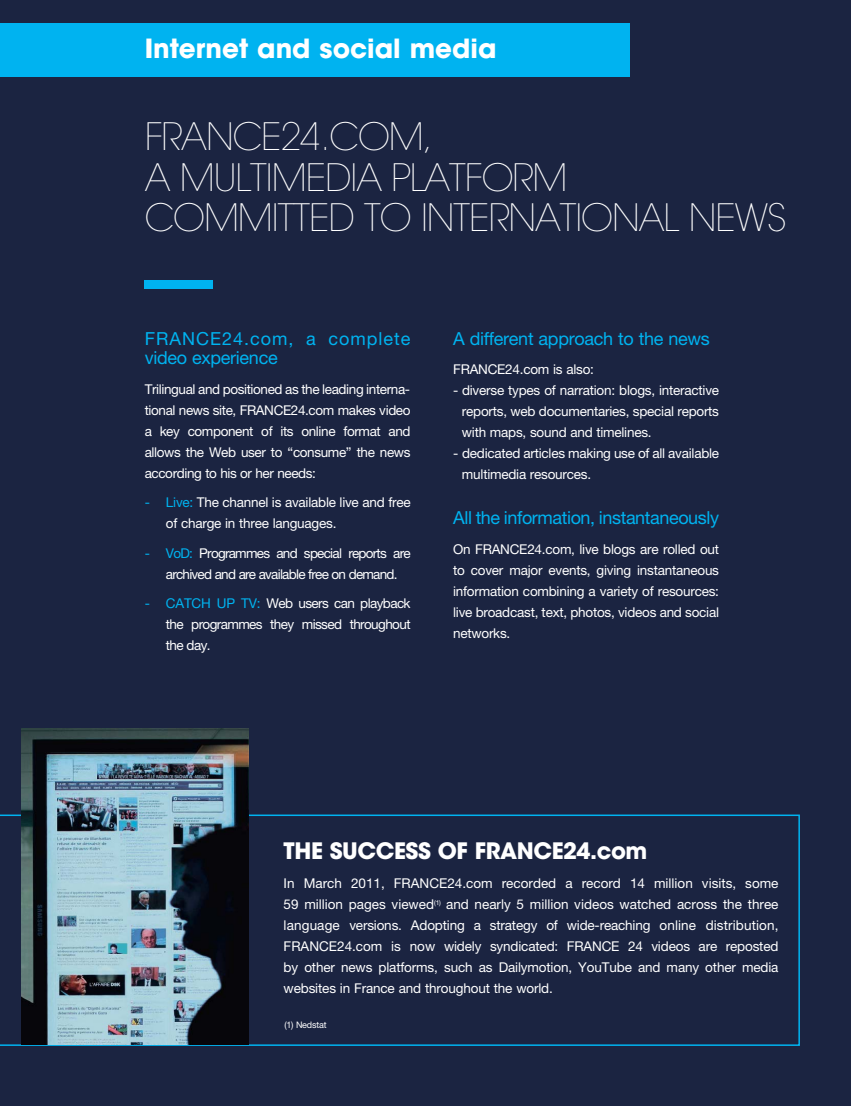
<style>
.page{position:relative;width:851px;height:1106px;background:#fff}
.page>*{position:absolute;margin:0;border:0;box-sizing:border-box;transform-origin:0 0}
.t1{font:200 37.5px/40.5px "ITC Avant Garde Std";letter-spacing:-.03em;color:#fff}
.t2{font:700 26.25px "ITC Avant Garde Std";color:#fff}
.t3{font:700 22.5px "ITC Avant Garde Std";letter-spacing:-.02em;color:#fff}
.t4{font:18px "Helvetica Neue LT Std";letter-spacing:-.015em;color:#00b3f0}
.t5{font:18px/19.5px "Helvetica Neue LT Std";letter-spacing:.055em;color:#00b3f0}
.t6{font:13.5px/21px "Helvetica Neue LT Std";letter-spacing:-.015em;color:#fff;text-align:justify}
.t7{font:13.5px/21px "Helvetica Neue LT Std";letter-spacing:-.055em;color:#fff;text-align:center}
.t8{font:9px "Helvetica Neue LT Std";letter-spacing:-.02em;color:#fff}
.s1{color:#00b3f0}
</style>
<div class="page">
<div style="left:0;top:0;width:850px;height:1105px;background:#1b2441"></div>
<div style="left:145px;top:280px;width:68px;height:9px;background:#00b3f0"></div>
<div style="left:0;top:23px;width:629px;height:53px;background:#00b3f0"></div>
<svg style="left:0;top:814px;width:799px;height:231px"></svg>
<img style="left:21px;top:728px;width:227px;height:316px">
<h2 class="t2" style="left:145px;top:36px;width:353px">Internet and social media</h2>
<h1 class="t1" style="left:145px;top:117px;width:643px">FRANCE24.COM,<br>A MULTIMEDIA PLATFORM<br>COMMITTED TO INTERNATIONAL NEWS</h1>
<h3 class="t5" style="left:145px;top:330px;width:267px">FRANCE24.com, a complete video experience</h3>
<p class="t6" style="left:145px;top:380px;width:267px">Trilingual and positioned as the leading interna&shy;tional news site, FRANCE24.com makes video a key component of its online format and allows the Web user to “consume” the news according to his or her needs:</p>
<p class="t6" style="left:166px;top:493px;width:246px;text-indent:-21px"><span class="s1">- Live:</span> The channel is available live and free of charge in three languages.</p>
<p class="t7" style="left:145px;top:544px;width:267px"><span class="s1">- VoD:</span> Programmes and special reports are archived and are available free on demand.</p>
<p class="t6" style="left:166px;top:594px;width:246px;text-indent:-21px"><span class="s1">- CATCH UP TV:</span> Web users can playback the programmes they missed throughout the day.</p>
<h3 class="t4" style="left:453px;top:332px;width:258px">A different approach to the news</h3>
<p class="t6" style="left:453px;top:360px;width:142px">FRANCE24.com is also:</p>
<p class="t6" style="left:462px;top:381px;width:259px;text-indent:-9px">- diverse types of narration: blogs, interactive reports, web documentaries, special reports with maps, sound and timelines.</p>
<p class="t6" style="left:462px;top:444px;width:259px;text-indent:-9px">- dedicated articles making use of all available multimedia resources.</p>
<h3 class="t4" style="left:453px;top:511px;width:267px">All the information, instantaneously</h3>
<p class="t6" style="left:453px;top:540px;width:267px">On FRANCE24.com, live blogs are rolled out to cover major events, giving instantaneous information combining a variety of resources: live broadcast, text, photos, videos and social networks.</p>
<h3 class="t3" style="left:283px;top:840px;width:365px">THE SUCCESS OF FRANCE24.com</h3>
<p class="t6" style="left:283px;top:874px;width:496px">In March 2011, FRANCE24.com recorded a record 14 million visits, some 59 million pages viewed<sup>(1)</sup> and nearly 5 million videos watched across the three language versions. Adopting a strategy of wide-reaching online distribution, FRANCE24.com is now widely syndicated: FRANCE 24 videos are reposted by other news platforms, such as Dailymotion, YouTube and many other media websites in France and throughout the world.</p>
<p class="t8" style="left:284px;top:1021px;width:44px">(1) Nedstat</p>
</div>
